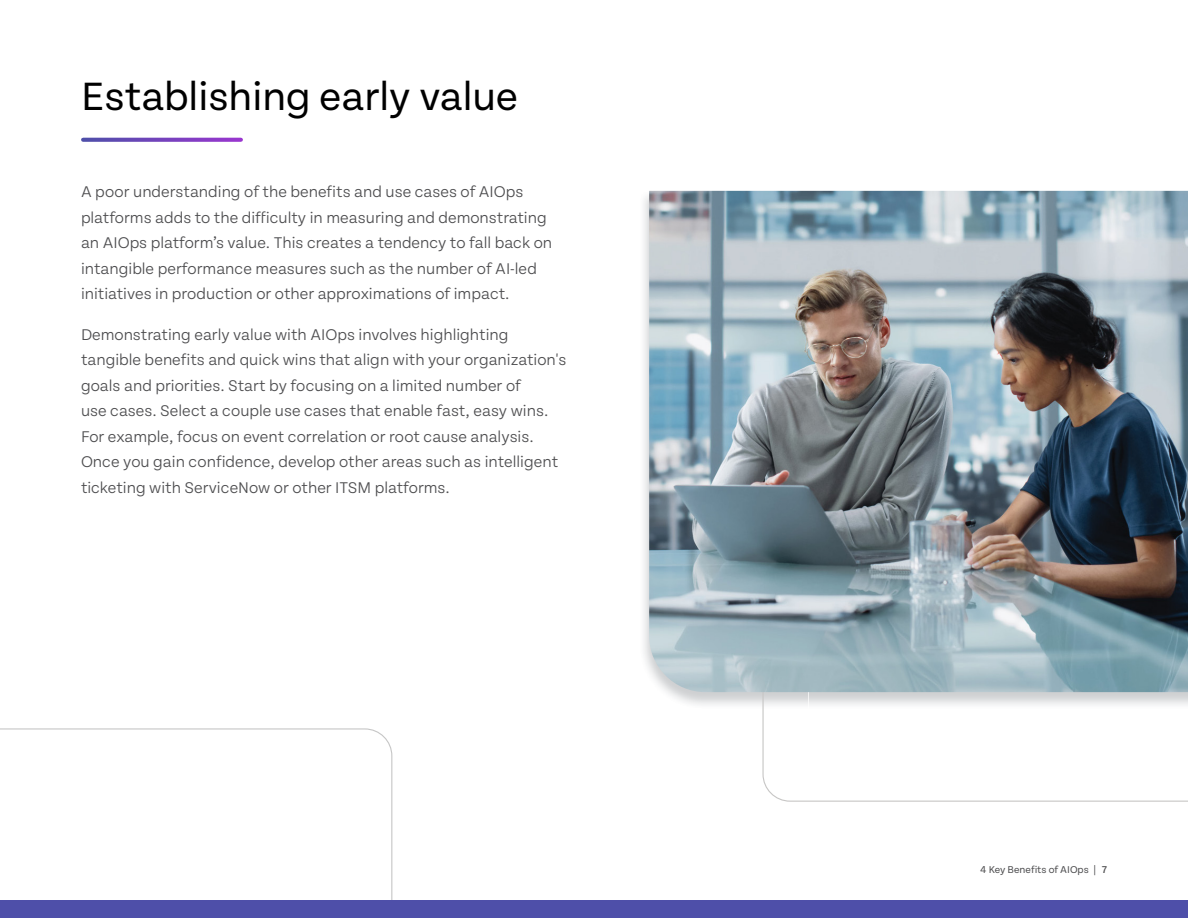
<style>
.page{position:relative;width:1188px;height:918px;background:#fff}
.page>*{position:absolute;margin:0;border:0;box-sizing:border-box;transform-origin:0 0}
.t1{font:42px "Tenon";color:#000}
.t2{font:300 16.5px/25.5px "Tenon";color:#4d4d4f}
.t3{font:10.5px "Tenon";color:#4d4d4f}
.s1{font-weight:500}
</style>
<div class="page">
<svg style="left:762px;top:692px;width:426px;height:110px"></svg>
<svg style="left:0;top:728px;width:393px;height:172px"></svg>
<img style="left:649px;top:191px;width:539px;height:501px">
<div style="left:0;top:900px;width:1188px;height:18px;background:#4e4fa9"></div>
<svg style="left:83px;top:138px;width:158px;height:4px"></svg>
<h1 class="t1" style="left:81px;top:75px;width:439px">Establishing early value</h1>
<p class="t2" style="left:81px;top:180px;width:473px">A poor understanding of the benefits and use cases of AIOps platforms adds to the difficulty in measuring and demonstrating an AIOps platform’s value. This creates a tendency to fall back on intangible performance measures such as the number of AI-led initiatives in production or other approximations of impact.</p>
<p class="t2" style="left:81px;top:322px;width:487px">Demonstrating early value with AIOps involves highlighting tangible benefits and quick wins that align with your organization's goals and priorities. Start by focusing on a limited number of<br>use cases. Select a couple use cases that enable fast, easy wins.<br>For example, focus on event correlation or root cause analysis.<br>Once you gain confidence, develop other areas such as intelligent ticketing with ServiceNow or other ITSM platforms.</p>
<p class="t3" style="left:980px;top:864px;width:128px">4 Key Benefits of AIOps | <span class="s1">7</span></p>
</div>
